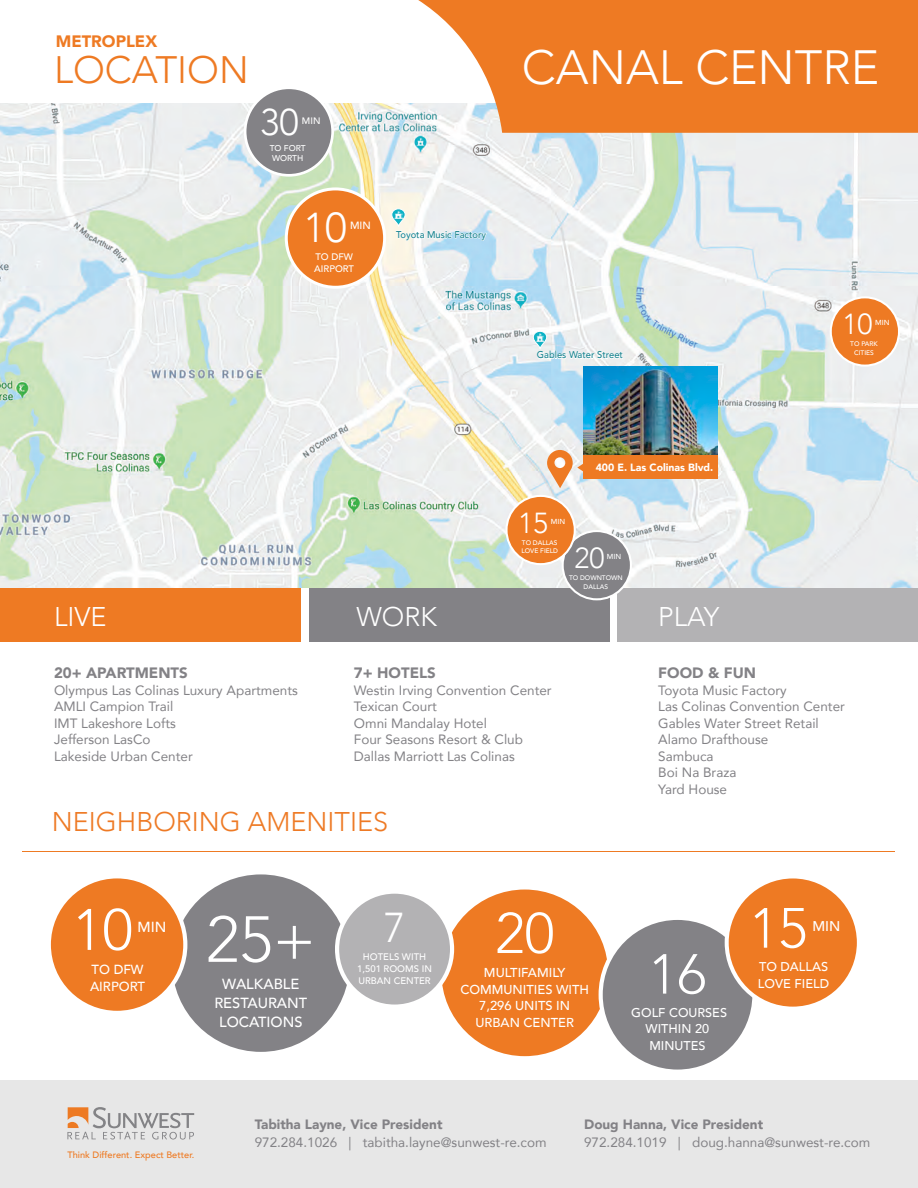
<style>
.page{position:relative;width:918px;height:1188px;background:#fff}
.page>*{position:absolute;margin:0;border:0;box-sizing:border-box;transform-origin:0 0}
.t1{font:300 64.35px "Avenir";color:#fff}
.t2{font:300 57.9px "Avenir";color:#fff}
.t3{font:300 56.85px "Avenir";color:#fff}
.t4{font:300 56.1px "Avenir";color:#fff}
.t5{font:300 55.8px "Avenir";color:#fff}
.t6{font:300 48px "Avenir";color:#fff}
.t7{font:300 41.7px "Avenir";color:#fff}
.t8{font:300 38.25px "Avenir";color:#ee7a23}
.t9{font:300 37.05px "Avenir";color:#fff}
.t10{font:300 28.95px "Avenir";color:#fff}
.t11{font:300 27px "Avenir";color:#ee7a25}
.t12{font:300 27px "Avenir";color:#fff}
.t13{font:900 16.5px "Avenir";color:#ee7a23}
.t14{font:900 15px "Avenir";color:#838286}
.t15{font:500 14.7px "Avenir";color:#fff}
.t16{font:500 14.55px "Avenir";color:#fff}
.t17{font:500 14.1px "Avenir";color:#fff}
.t18{font:13.5px/16.5px "Avenir";color:#838286}
.t19{font:900 13.5px "Avenir";color:#838286}
.t20{font:500 13.2px "Avenir";color:#fff}
.t21{font:500 12.9px/16.6px "Avenir";color:#fff;text-align:center}
.t22{font:500 12.75px/16.4px "Avenir";color:#fff;text-align:center}
.t23{font:900 10.5px "Avenir";color:#fff}
.t24{font:500 10.5px "Avenir";color:#fff}
.TableHeader{font:500 9.9px "Avenir";color:#19838f;scale:.95 1}
.t25{font:500 9.45px "Avenir";color:#fff}
.t26{font:500 9.3px "Avenir";color:#ee7a23}
.t27{font:500 9.3px "Avenir";color:#fff}
.t28{font:500 8.4px "Avenir";color:#fff}
.t29{font:500 7.35px "Avenir";color:#fff}
.t30{font:500 6.6px/8.4px "Avenir";color:#fff;text-align:center}
</style>
<div class="page">
<img style="left:0;top:104px;width:918px;height:484px">
<div style="left:0;top:588px;width:301px;height:54px;background:#ee7a23"></div>
<div style="left:309px;top:588px;width:300px;height:54px;background:#838286"></div>
<div style="left:617px;top:588px;width:301px;height:54px;background:#b3b2b4"></div>
<div style="left:172px;top:874px;width:178px;height:178px;background:#838286;border-radius:50%"></div>
<svg style="left:417px;top:0;width:501px;height:133px;background:#ee883b"></svg>
<div style="left:583px;top:454px;width:135px;height:25px;background:#ee7a23"></div>
<svg style="left:547px;top:450px;width:42px;height:38px"></svg>
<img style="left:583px;top:367px;width:135px;height:87px">
<div style="left:286px;top:189px;width:99px;height:98px;background:#ee7a23;border-radius:50%"></div>
<div style="left:285px;top:187px;width:101px;height:102px;border:3px solid #fff;border-radius:50%"></div>
<div style="left:245px;top:88px;width:88px;height:87px;background:#838286;border-radius:50%"></div>
<div style="left:244px;top:86px;width:90px;height:91px;border:3px solid #fff;border-radius:50%"></div>
<div style="left:563px;top:531px;width:68px;height:68px;background:#838286;border-radius:50%"></div>
<div style="left:562px;top:530px;width:70px;height:70px;border:2px solid #fff;border-radius:50%"></div>
<div style="left:507px;top:496px;width:68px;height:68px;background:#ee7a23;border-radius:50%"></div>
<div style="left:505px;top:495px;width:71px;height:70px;border:2px solid #fff;border-radius:50%"></div>
<div style="left:831px;top:297px;width:68px;height:69px;background:#ee7a23;border-radius:50%"></div>
<div style="left:830px;top:296px;width:70px;height:71px;border:2px solid #fff;border-radius:50%"></div>
<div style="left:441px;top:890px;width:167px;height:166px;background:#ee7a23;border-radius:50%"></div>
<div style="left:601px;top:918px;width:153px;height:154px;background:#838286;border-radius:50%"></div>
<div style="left:599px;top:916px;width:158px;height:158px;border:4px solid #fff;border-radius:50%"></div>
<div style="left:337px;top:892px;width:115px;height:115px;background:#b3b2b4;border-radius:50%"></div>
<div style="left:335px;top:890px;width:119px;height:119px;border:4px solid #fff;border-radius:50%"></div>
<div style="left:727px;top:876px;width:132px;height:133px;background:#ee7a23;border-radius:50%"></div>
<div style="left:725px;top:874px;width:136px;height:137px;border:4px solid #fff;border-radius:50%"></div>
<div style="left:49px;top:876px;width:136px;height:137px;background:#ee7a23;border-radius:50%"></div>
<div style="left:47px;top:874px;width:140px;height:141px;border:4px solid #fff;border-radius:50%"></div>
<svg style="left:392px;top:209px;width:13px;height:17px"></svg>
<div style="left:391px;top:208px;width:15px;height:18px;border:1px solid #fff;border-radius:6px"></div>
<svg style="left:537px;top:347px;width:86px;height:16px"></svg>
<svg style="left:395px;top:228px;width:92px;height:13px"></svg>
<svg style="left:395px;top:211px;width:7px;height:8px"></svg>
<svg style="left:533px;top:331px;width:14px;height:18px"></svg>
<div style="left:533px;top:331px;width:14px;height:18px;border:1px solid #fff;border-radius:6px"></div>
<svg style="left:536px;top:334px;width:8px;height:7px"></svg>
<div style="left:0;top:1080px;width:918px;height:108px;background:#e7e7e7"></div>
<svg style="left:67px;top:1107px;width:127px;height:33px"></svg>
<p class="t13" style="left:56px;top:27px;width:103px">METROPLEX</p>
<p class="t8" style="left:54px;top:48px;width:196px">LOCATION</p>
<p class="t6" style="left:522px;top:39px;width:359px">CANAL CENTRE</p>
<p class="t9" style="left:260px;top:100px;width:40px">30</p>
<p class="t28" style="left:270px;top:140px;width:37px">TO FORT</p>
<p class="t28" style="left:272px;top:151px;width:33px">WORTH</p>
<p class="t27" style="left:302px;top:112px;width:20px">MIN</p>
<p class="t7" style="left:303px;top:203px;width:45px">10</p>
<p class="t25" style="left:315px;top:248px;width:39px">TO DFW</p>
<p class="t25" style="left:314px;top:260px;width:41px">AIRPORT</p>
<p class="t24" style="left:350px;top:217px;width:22px">MIN</p>
<p class="TableHeader" style="left:396px;top:226px;width:96px">Toyota Music Factory</p>
<p class="TableHeader" style="left:537px;top:346px;width:92px">Gables Water Street</p>
<p class="t23" style="left:596px;top:458px;width:119px">400 E. Las Colinas Blvd.</p>
<p class="t10" style="left:518px;top:506px;width:32px">15</p>
<p class="t30" style="left:521px;top:538px;width:38px;text-align:left">TO DALLAS<br>LOVE FIELD</p>
<p class="t29" style="left:551px;top:515px;width:16px">MIN</p>
<p class="t10" style="left:575px;top:541px;width:32px">20</p>
<p class="t30" style="left:569px;top:573px;width:55px">TO DOWNTOWN<br>DALLAS</p>
<p class="t29" style="left:607px;top:550px;width:16px">MIN</p>
<p class="t12" style="left:54px;top:601px;width:54px">LIVE</p>
<p class="t12" style="left:356px;top:601px;width:82px">WORK</p>
<p class="t12" style="left:658px;top:601px;width:62px">PLAY</p>
<p class="t10" style="left:842px;top:307px;width:32px">10</p>
<p class="t30" style="left:850px;top:339px;width:29px">TO PARK</p>
<p class="t30" style="left:854px;top:348px;width:21px">CITIES</p>
<p class="t29" style="left:875px;top:317px;width:16px">MIN</p>
<p class="t14" style="left:54px;top:660px;width:135px">20+ APARTMENTS</p>
<p class="t18" style="left:54px;top:681px;width:245px">Olympus Las Colinas Luxury Apartments</p>
<p class="t18" style="left:54px;top:698px;width:121px">AMLI Campion Trail</p>
<p class="t18" style="left:54px;top:714px;width:123px">IMT Lakeshore Lofts</p>
<p class="t18" style="left:54px;top:731px;width:98px">Jefferson LasCo</p>
<p class="t18" style="left:54px;top:747px;width:140px">Lakeside Urban Center</p>
<p class="t14" style="left:354px;top:660px;width:83px">7+ HOTELS</p>
<p class="t18" style="left:354px;top:681px;width:199px">Westin Irving Convention Center</p>
<p class="t18" style="left:354px;top:698px;width:85px">Texican Court</p>
<p class="t18" style="left:354px;top:714px;width:135px">Omni Mandalay Hotel</p>
<p class="t18" style="left:354px;top:731px;width:171px">Four Seasons Resort &amp; Club</p>
<p class="t18" style="left:354px;top:747px;width:162px">Dallas Marriott Las Colinas</p>
<p class="t11" style="left:52px;top:805px;width:338px">NEIGHBORING AMENITIES</p>
<p class="t2" style="left:73px;top:896px;width:62px">10</p>
<p class="t20" style="left:92px;top:958px;width:54px">TO DFW</p>
<p class="t20" style="left:90px;top:975px;width:57px">AIRPORT</p>
<p class="t16" style="left:137px;top:915px;width:30px">MIN</p>
<p class="t1" style="left:206px;top:902px;width:111px">25+</p>
<p class="t15" style="left:222px;top:971px;width:79px">WALKABLE</p>
<p class="t15" style="left:214px;top:990px;width:94px">RESTAURANT</p>
<p class="t15" style="left:219px;top:1009px;width:85px">LOCATIONS</p>
<p class="t7" style="left:384px;top:903px;width:23px">7</p>
<p class="t25" style="left:363px;top:948px;width:65px">HOTELS WITH</p>
<p class="t25" style="left:357px;top:961px;width:76px">1,501 ROOMS IN</p>
<p class="t25" style="left:358px;top:973px;width:74px">URBAN CENTER</p>
<p class="t3" style="left:495px;top:900px;width:61px">20</p>
<p class="t21" style="left:460px;top:963px;width:130px">MULTIFAMILY<br>COMMUNITIES WITH</p>
<p class="t21" style="left:479px;top:997px;width:92px">7,296 UNITS IN</p>
<p class="t21" style="left:476px;top:1013px;width:100px">URBAN CENTER</p>
<p class="t14" style="left:658px;top:660px;width:99px">FOOD &amp; FUN</p>
<p class="t18" style="left:658px;top:681px;width:130px">Toyota Music Factory</p>
<p class="t18" style="left:658px;top:698px;width:188px">Las Colinas Convention Center</p>
<p class="t18" style="left:658px;top:714px;width:162px">Gables Water Street Retail<br>Alamo Drafthouse</p>
<p class="t18" style="left:658px;top:747px;width:57px">Sambuca</p>
<p class="t18" style="left:658px;top:764px;width:80px">Boi Na Braza</p>
<p class="t18" style="left:658px;top:780px;width:70px">Yard House</p>
<p class="t5" style="left:648px;top:941px;width:60px">16</p>
<p class="t22" style="left:631px;top:1004px;width:97px">GOLF COURSES<br>WITHIN 20</p>
<p class="t22" style="left:649px;top:1036px;width:58px">MINUTES</p>
<p class="t4" style="left:749px;top:895px;width:60px">15</p>
<p class="t22" style="left:758px;top:958px;width:73px;text-align:left">TO DALLAS<br>LOVE FIELD</p>
<p class="t17" style="left:813px;top:914px;width:29px">MIN</p>
<p class="t26" style="left:67px;top:1147px;width:129px">Think Different. Expect Better.</p>
<p class="t19" style="left:255px;top:1112px;width:189px">Tabitha Layne, Vice President</p>
<p class="t18" style="left:255px;top:1133px;width:293px">972.284.1026 | tabitha.layne@sunwest-re.com</p>
<p class="t19" style="left:584px;top:1112px;width:181px">Doug Hanna, Vice President</p>
<p class="t18" style="left:584px;top:1133px;width:288px">972.284.1019 | doug.hanna@sunwest-re.com</p>
</div>
